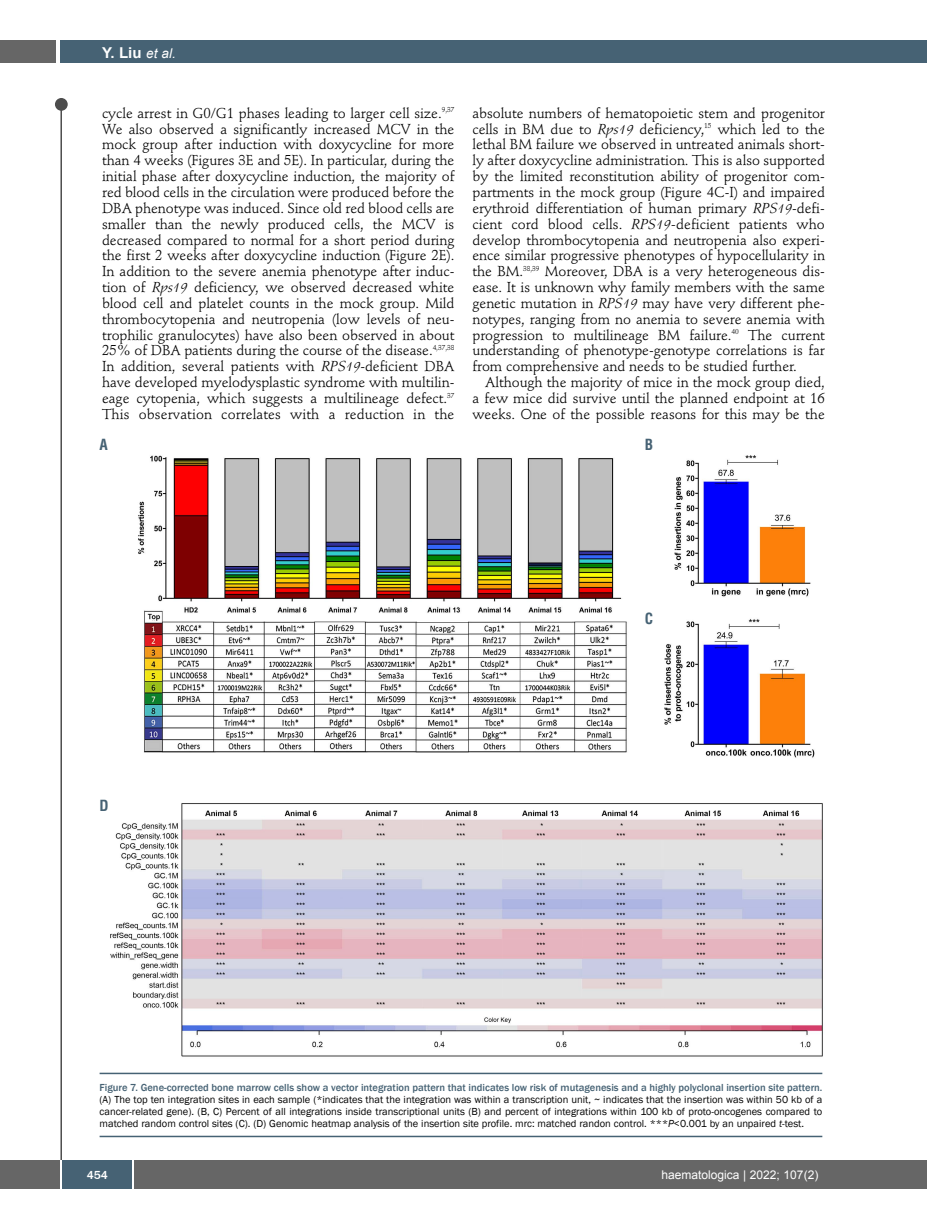
<style>
.page{position:relative;width:927px;height:1225px;background:#fff}
.page>*{position:absolute;margin:0;border:0;box-sizing:border-box;transform-origin:0 0}
.t1{font:700 15px "Arial";color:#fff}
.t2{font:700 condensed 15px "Helvetica";color:#466274}
.t3{font:14.25px/15.9px "Stempel Schneidler";letter-spacing:-.005em;color:#000;text-align:justify}
.t4{font:12px "Arial";color:#fff}
.t5{font:500 12px "Franklin Gothic";color:#fff}
.t6{font:10.5px/12px "Franklin Gothic";color:#000;text-align:justify}
.t7{font:500 10.5px "Franklin Gothic";color:#466274}
.s1{font-weight:400;font-style:italic;font-size:13.5px}
.s2{font-style:italic}
</style>
<div class="page">
<div style="left:911px;top:40px;width:16px;height:22px;background:#466274"></div>
<div style="left:910px;top:1160px;width:17px;height:28px;background:#666"></div>
<div style="left:55px;top:98px;width:13px;height:13px;background:#4d4d4d;border-radius:50%"></div>
<hr style="left:60px;top:101px;width:2px;height:1061px;background:#4d4d4d">
<div style="left:60px;top:40px;width:852px;height:22px;background:#466274"></div>
<div style="left:0;top:40px;width:56px;height:22px;background:#666"></div>
<div style="left:0;top:1160px;width:911px;height:28px;background:#666"></div>
<div style="left:62px;top:1160px;width:71px;height:28px;background:#466274"></div>
<hr style="left:60px;top:1160px;width:2px;height:28px;background:#fff">
<svg style="left:133px;top:1160px;width:1px;height:28px"></svg>
<img style="left:99px;top:455px;width:724px;height:620px">
<hr style="left:100px;top:1072px;width:722px;height:2px;background:#466274">
<hr style="left:100px;top:1135px;width:722px;height:2px;background:#466274">
<p class="t1" style="left:102px;top:44px;width:75px">Y. Liu <span class="s1">et al.</span></p>
<p class="t3" style="left:102px;top:106px;width:354px">cycle arrest in G0/G1 phases leading to larger cell size.<sup>9,37<br></sup>We also observed a significantly increased MCV in the mock group after induction with doxycycline for more than 4 weeks (Figures 3E and 5E). In particular, during the initial phase after doxycycline induction, the majority of red blood cells in the circulation were produced before the DBA phenotype was induced. Since old red blood cells are smaller than the newly produced cells, the MCV is decreased compared to normal for a short period during the first 2 weeks after doxycycline induction (Figure 2E).<br>In addition to the severe anemia phenotype after induc&shy;tion of <span class="s2">Rps19</span> deficiency, we observed decreased white blood cell and platelet counts in the mock group. Mild thrombocytopenia and neutropenia (low levels of neu&shy;trophilic granulocytes) have also been observed in about 25% of DBA patients during the course of the disease.<sup>4,37,38<br></sup>In addition, several patients with <span class="s2">RPS19</span>-deficient DBA have developed myelodysplastic syndrome with multilin&shy;eage cytopenia, which suggests a multilineage defect.<sup>37<br></sup>This observation correlates with a reduction in the</p>
<p class="t3" style="left:472px;top:106px;width:354px">absolute numbers of hematopoietic stem and progenitor cells in BM due to <span class="s2">Rps19</span> deficiency,<sup>15</sup> which led to the lethal BM failure we observed in untreated animals short&shy;ly after doxycycline administration. This is also supported by the limited reconstitution ability of progenitor com&shy;partments in the mock group (Figure 4C-I) and impaired erythroid differentiation of human primary <span class="s2">RPS19</span>-defi&shy;cient cord blood cells. <span class="s2">RPS19-</span>deficient patients who develop thrombocytopenia and neutropenia also experi&shy;ence similar progressive phenotypes of hypocellularity in the BM.<sup>38,39</sup> Moreover, DBA is a very heterogeneous dis&shy;ease. It is unknown why family members with the same genetic mutation in <span class="s2">RPS19</span> may have very different phe&shy;notypes, ranging from no anemia to severe anemia with progression to multilineage BM failure.<sup>40</sup> The current understanding of phenotype-genotype correlations is far from comprehensive and needs to be studied further.</p>
<p class="t3" style="left:472px;top:376px;width:354px;text-indent:13px">Although the majority of mice in the mock group died, a few mice did survive until the planned endpoint at 16 weeks. One of the possible reasons for this may be the</p>
<p class="t2" style="left:100px;top:438px;width:10px">A</p>
<p class="t2" style="left:645px;top:438px;width:10px">B</p>
<p class="t2" style="left:100px;top:800px;width:11px">D</p>
<p class="t2" style="left:645px;top:613px;width:10px">C</p>
<p class="t7" style="left:100px;top:1081px;width:724px">Figure 7. Gene-corrected bone marrow cells show a vector integration pattern that indicates low risk of mutagenesis and a highly polyclonal insertion site pattern.</p>
<p class="t6" style="left:100px;top:1093px;width:724px">(A) The top ten integration sites in each sample (*indicates that the integration was within a transcription unit, ~ indicates that the insertion was within 50 kb of a cancer-related gene). (B, C) Percent of all integrations inside transcriptional units (B) and percent of integrations within 100 kb of proto-oncogenes compared to matched random control sites (C). (D) Genomic heatmap analysis of the insertion site profile. mrc: matched randon control. ***<span class="s2">P</span>&lt;0.001 by an unpaired <span class="s2">t</span>-test.</p>
<p class="t5" style="left:87px;top:1167px;width:23px">454</p>
<p class="t4" style="left:661px;top:1168px;width:158px">haematologica | 2022; 107(2)</p>
</div>
